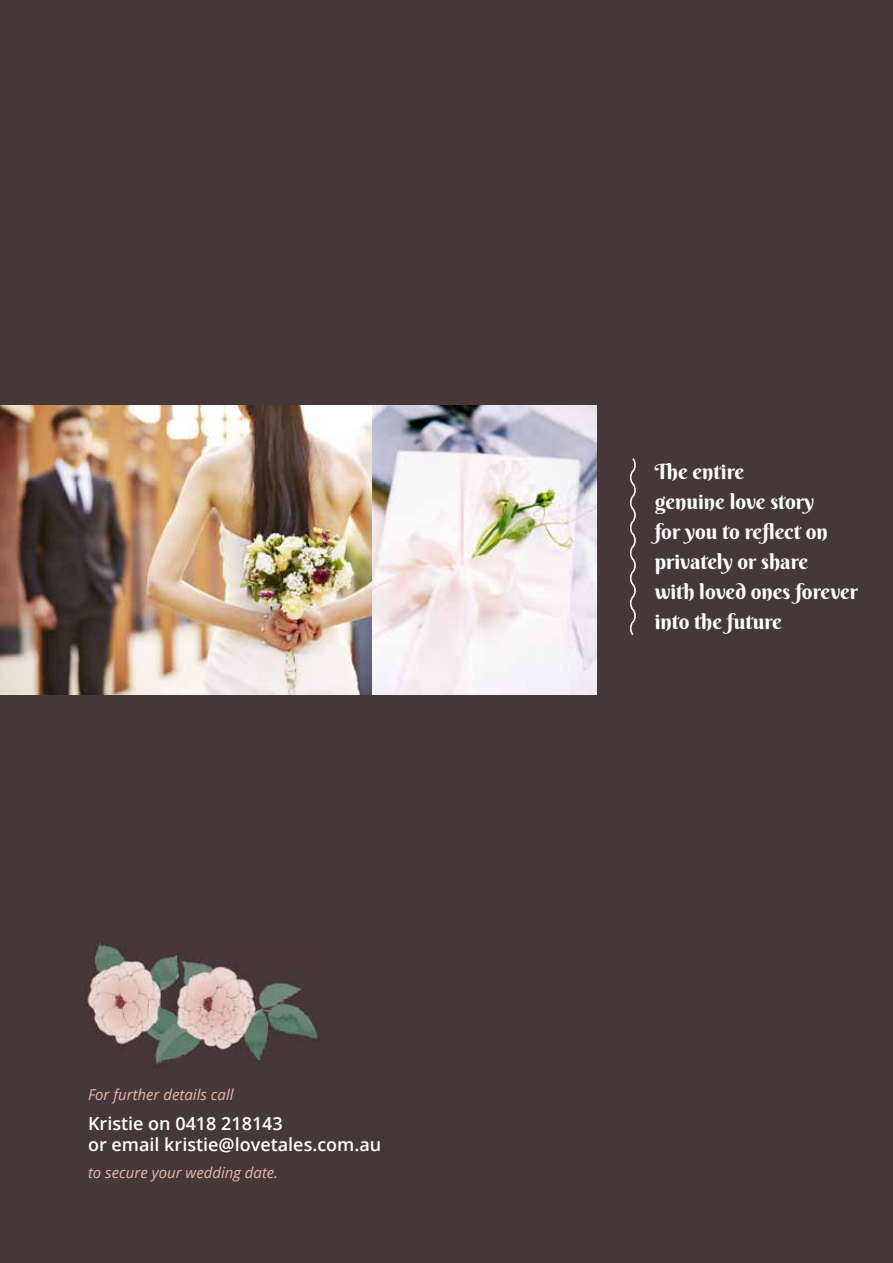
<style>
.page{position:relative;width:893px;height:1263px;background:#463738}
.page>*{position:absolute;margin:0;border:0;box-sizing:border-box;transform-origin:0 0}
.t1{font:21px/30px "Berkshire Swash";color:#fff}
.t2{font:600 18px/21.6px "Open Sans";color:#fff}
.t3{font:italic 15px "Open Sans";color:#e4bbb1}
</style>
<div class="page">
<img style="left:86px;top:943px;width:233px;height:122px">
<img style="left:0;top:405px;width:597px;height:290px">
<svg style="left:630px;top:458px;width:6px;height:177px"></svg>
<p class="t3" style="left:88px;top:1084px;width:147px">For further details call</p>
<p class="t2" style="left:88px;top:1112px;width:295px">Kristie on 0418 218143<br>or email kristie@lovetales.com.au</p>
<p class="t3" style="left:88px;top:1162px;width:191px">to secure your wedding date.</p>
<p class="t1" style="left:655px;top:457px;width:205px">The entire<br>genuine love story<br>for you to reflect on privately or share<br>with loved ones forever into the future</p>
</div>
